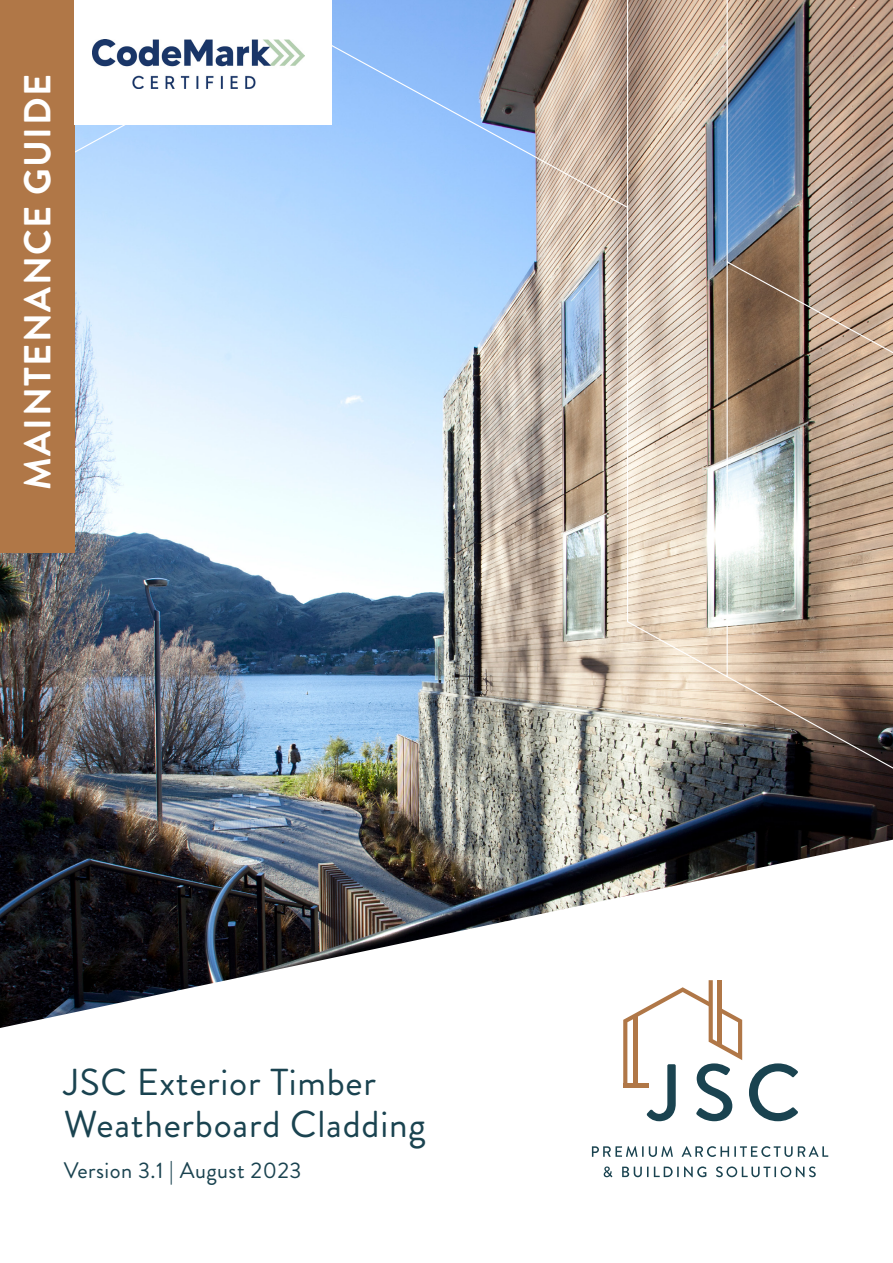
<style>
.page{position:relative;width:893px;height:1263px;background:#fff}
.page>*{position:absolute;margin:0;border:0;box-sizing:border-box;transform-origin:0 0}
.t1{font:37.5px/42px "Brandon Grotesque";letter-spacing:.02em;color:#1a4350}
.t2{font:700 37.5px "Brandon Grotesque";letter-spacing:.04em;color:#fff}
.t3{font:22.5px "Brandon Grotesque";letter-spacing:.02em;color:#1a4350}
</style>
<div class="page">
<img style="left:0;top:0;width:893px;height:1122px">
<svg style="left:592px;top:1146px;width:81px;height:11px"></svg>
<svg style="left:682px;top:1146px;width:146px;height:11px"></svg>
<svg style="left:604px;top:1166px;width:8px;height:11px"></svg>
<svg style="left:622px;top:1166px;width:26px;height:11px"></svg>
<svg style="left:654px;top:1166px;width:52px;height:11px"></svg>
<svg style="left:716px;top:1166px;width:100px;height:11px"></svg>
<svg style="left:749px;top:1063px;width:49px;height:58px"></svg>
<svg style="left:623px;top:980px;width:119px;height:141px"></svg>
<div style="left:633px;top:1015px;width:5px;height:70px;background:#b07747"></div>
<hr style="left:717px;top:980px;width:4px;height:65px;background:#b07747">
<hr style="left:623px;top:1083px;width:25px;height:4px;background:#b07747">
<div style="left:0;top:0;width:75px;height:553px;background:#b07747"></div>
<div style="left:74px;top:0;width:258px;height:124px;background:#fff"></div>
<img style="left:92px;top:39px;width:213px;height:49px">
<p class="t2" style="left:11px;top:490px;width:418px;rotate:-90deg">MAINTENANCE GUIDE</p>
<p class="t1" style="left:64px;top:1062px;width:363px">JSC Exterior Timber<br>Weatherboard Cladding</p>
<p class="t3" style="left:64px;top:1155px;width:239px">Version 3.1 | August 2023</p>
</div>
